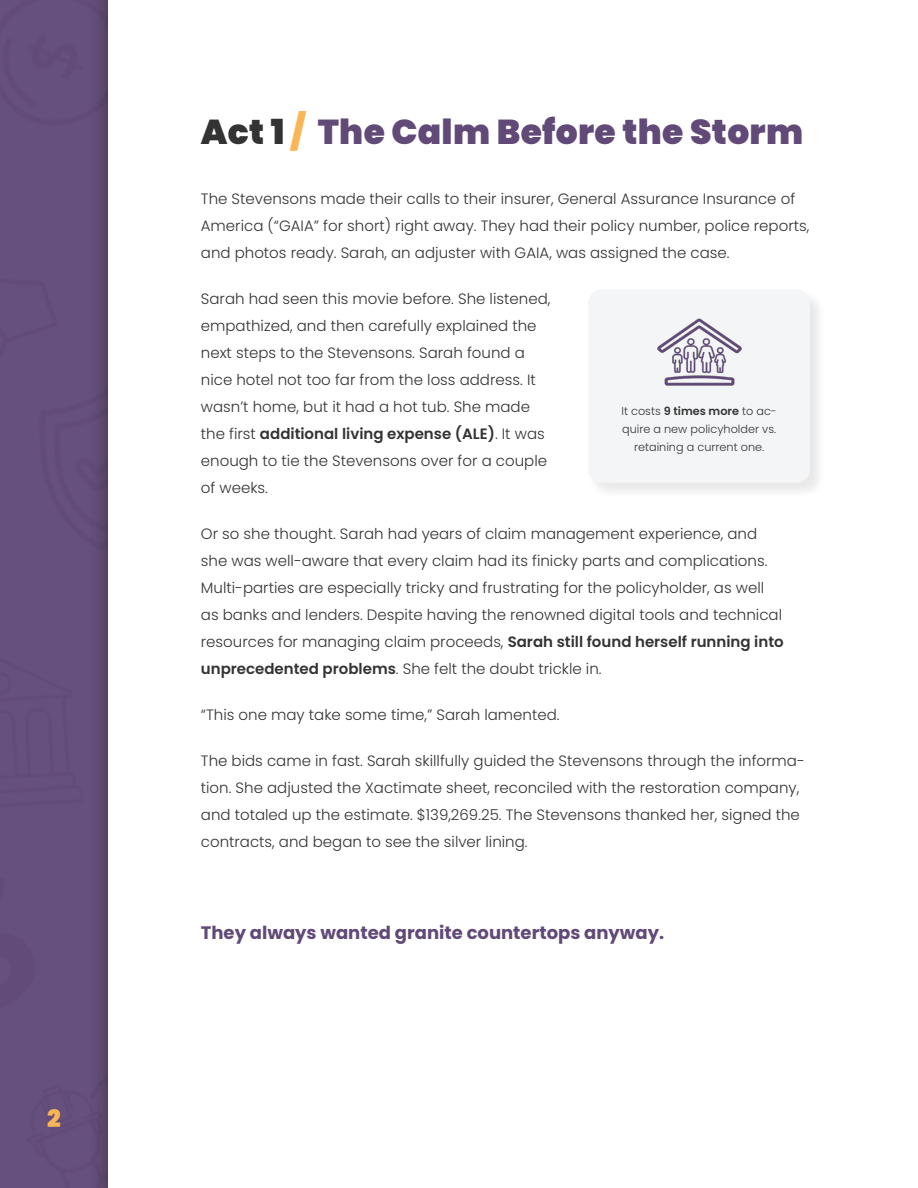
<style>
.page{position:relative;width:918px;height:1188px;background:#fff}
.page>*{position:absolute;margin:0;border:0;box-sizing:border-box;transform-origin:0 0}
.Subtitle{font:900 34.5px "Poppins";letter-spacing:.01em;color:#614978}
.Numbers{font:900 24px "Poppins";color:#fab556}
.t1{font:700 18px "Poppins";color:#614978}
.t2{font:300 15px/27px "Poppins";color:#333}
.t3{font:300 11.25px/18px "Poppins";color:#333;text-align:center}
.s1{color:#333}
.s2{color:#fab556}
.s3{font-weight:600}
</style>
<div class="page">
<div style="left:588px;top:289px;width:238px;height:210px;background:#f3f5f6"></div>
<div style="left:0;top:0;width:109px;height:1188px;background:#66507d"></div>
<img style="left:657px;top:318px;width:85px;height:68px">
<p class="Numbers" style="left:47px;top:1104px;width:15px">2</p>
<p class="Subtitle" style="left:201px;top:111px;width:604px"><span class="s1">Act 1</span> <span class="s2">/</span> The Calm Before the Storm</p>
<p class="t2" style="left:201px;top:186px;width:610px">The Stevensons made their calls to their insurer, General Assurance Insurance of<br>America (“GAIA” for short) right away. They had their policy number, police reports, and photos ready. Sarah, an adjuster with GAIA, was assigned the case.</p>
<p class="t2" style="left:201px;top:285px;width:351px">Sarah had seen this movie before. She listened, empathized, and then carefully explained the next steps to the Stevensons. Sarah found a nice hotel not too far from the loss address. It wasn’t home, but it had a hot tub. She made the first <span class="s3">additional living expense (ALE)</span>. It was enough to tie the Stevensons over for a couple of weeks.</p>
<p class="t2" style="left:201px;top:520px;width:584px">Or so she thought. Sarah had years of claim management experience, and she was well-aware that every claim had its finicky parts and complications.<br>Multi-parties are especially tricky and frustrating for the policyholder, as well as banks and lenders. Despite having the renowned digital tools and technical resources for managing claim proceeds, <span class="s3">Sarah still found herself running into unprecedented problems</span>. She felt the doubt trickle in.</p>
<p class="t2" style="left:201px;top:701px;width:360px">“This one may take some time,” Sarah lamented.</p>
<p class="t2" style="left:201px;top:747px;width:606px">The bids came in fast. Sarah skillfully guided the Stevensons through the informa&shy;tion. She adjusted the Xactimate sheet, reconciled with the restoration company, and totaled up the estimate. $139,269.25. The Stevensons thanked her, signed the contracts, and began to see the silver lining.</p>
<p class="t3" style="left:621px;top:402px;width:157px">It costs <span class="s3">9 times more</span> to ac&shy;quire a new policyholder vs. retaining a current one.</p>
<p class="t1" style="left:201px;top:922px;width:465px">They always wanted granite countertops anyway.</p>
</div>
